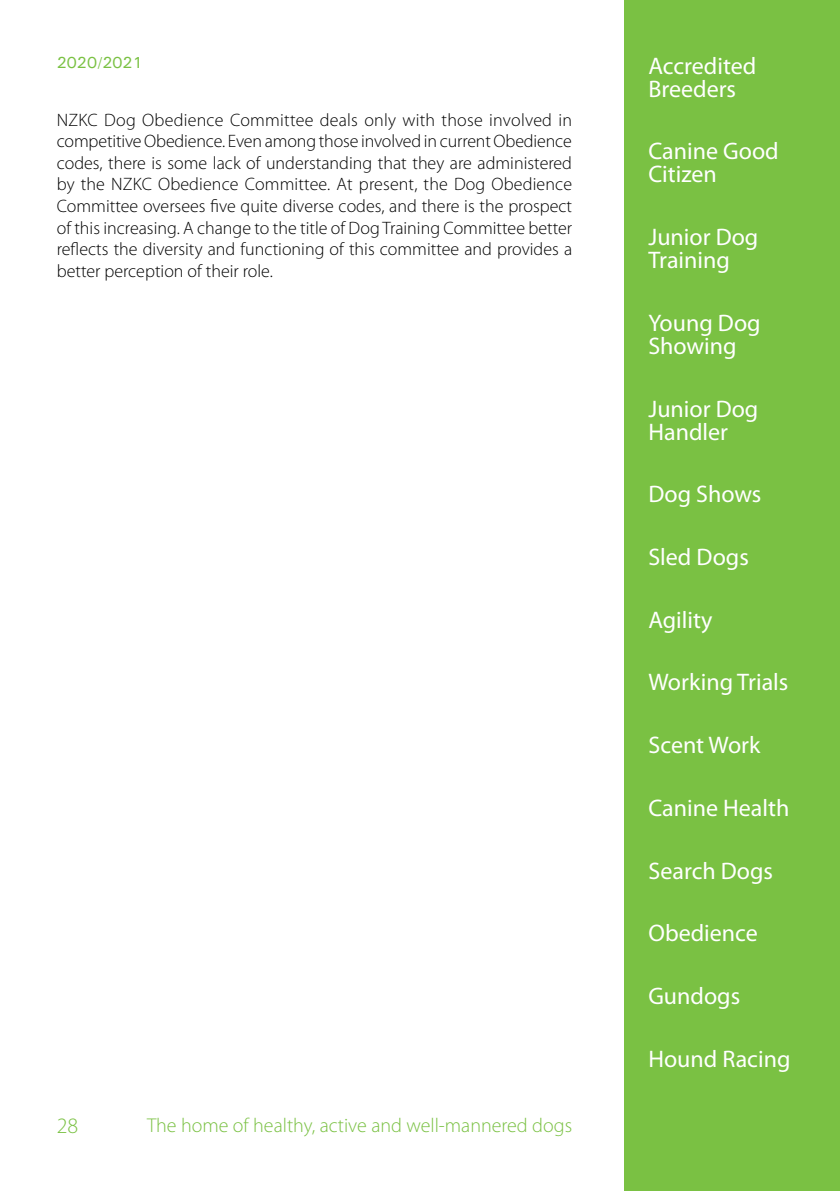
<style>
.page{position:relative;width:840px;height:1191px;background:#fff}
.page>*{position:absolute;margin:0;border:0;box-sizing:border-box;transform-origin:0 0}
.t1{font:24px/23px "Myriad Pro";color:#fff}
.t2{font:300 22px "Myriad Pro";color:#7ac143}
.t3{font:300 20px "Myriad Pro";color:#7ac143}
.t4{font:300 18px/21.6px "Myriad Pro";color:#000;text-align:justify}
.t5{font:16px "Utah";color:#7ac143}
</style>
<div class="page">
<div style="left:624px;top:0;width:215px;height:1191px;background:#7ac143"></div>
<img style="left:839px;top:716px;width:1px;height:475px">
<p class="t5" style="left:57px;top:53px;width:87px">2020/2021</p>
<h1 class="t1" style="left:648px;top:54px;width:109px">Accredited<br>Breeders</h1>
<p class="t4" style="left:57px;top:109px;width:516px">NZKC Dog Obedience Committee deals only with those involved in competitive Obedience. Even among those involved in current Obedience codes, there is some lack of understanding that they are administered by the NZKC Obedience Committee. At present, the Dog Obedience Committee oversees five quite diverse codes, and there is the prospect of this increasing. A change to the title of Dog Training Committee better reflects the diversity and functioning of this committee and provides a better perception of their role.</p>
<p class="t2" style="left:57px;top:1112px;width:23px">28</p>
<p class="t3" style="left:147px;top:1113px;width:426px">The home of healthy, active and well-mannered dogs</p>
<h1 class="t1" style="left:648px;top:139px;width:132px">Canine Good<br>Citizen</h1>
<h1 class="t1" style="left:648px;top:225px;width:111px">Junior Dog<br>Training</h1>
<h1 class="t1" style="left:648px;top:311px;width:114px">Young Dog<br>Showing</h1>
<h1 class="t1" style="left:648px;top:396px;width:111px">Junior Dog<br>Handler</h1>
<h1 class="t1" style="left:648px;top:482px;width:114px">Dog Shows</h1>
<h1 class="t1" style="left:648px;top:545px;width:102px">Sled Dogs</h1>
<h1 class="t1" style="left:648px;top:607px;width:66px">Agility</h1>
<h1 class="t1" style="left:648px;top:670px;width:141px">Working Trials</h1>
<h1 class="t1" style="left:648px;top:733px;width:113px">Scent Work</h1>
<h1 class="t1" style="left:648px;top:796px;width:142px">Canine Health</h1>
<h1 class="t1" style="left:648px;top:858px;width:126px">Search Dogs</h1>
<h1 class="t1" style="left:648px;top:921px;width:111px">Obedience</h1>
<h1 class="t1" style="left:648px;top:984px;width:93px">Gundogs</h1>
<h1 class="t1" style="left:648px;top:1046px;width:143px">Hound Racing</h1>
</div>
